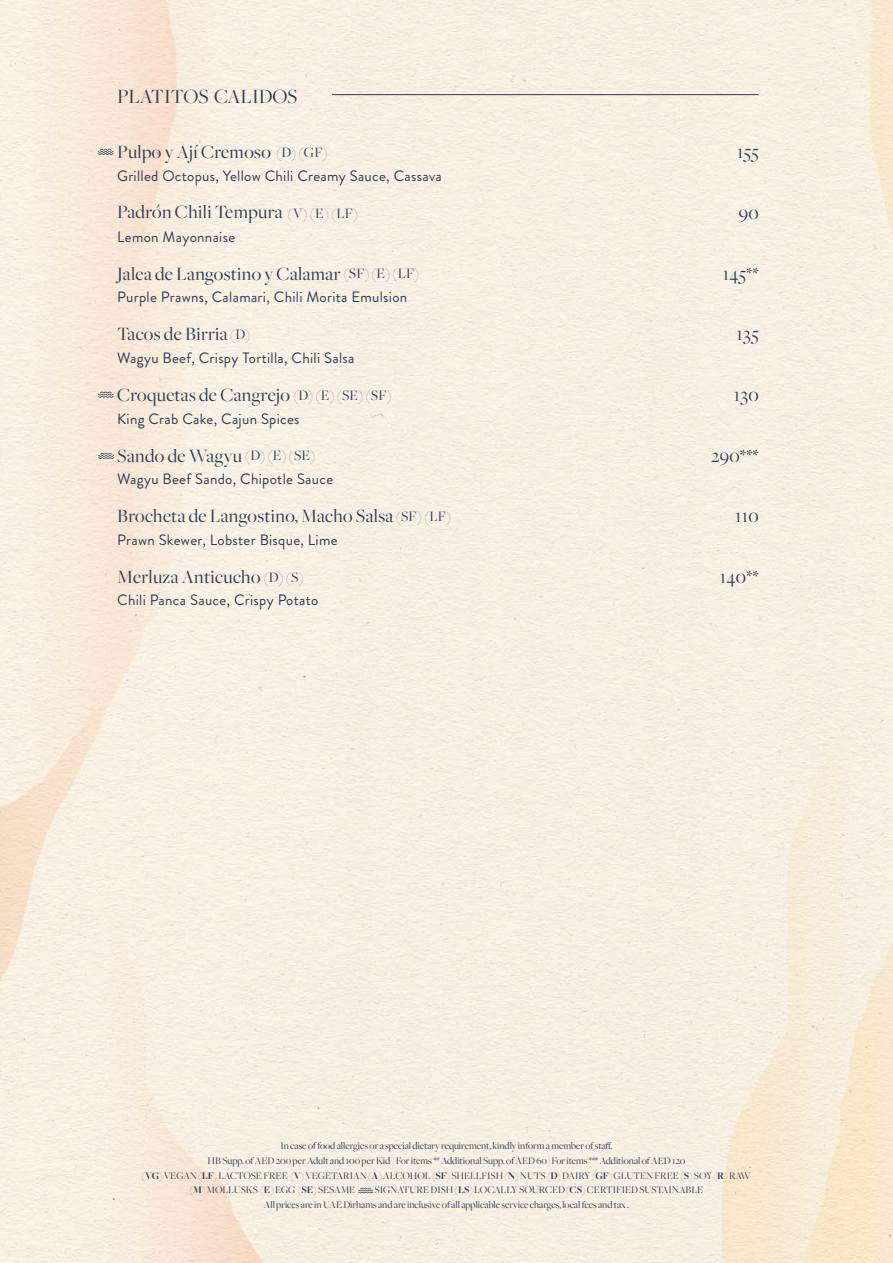
<style>
.page{position:relative;width:893px;height:1263px;background:#fff}
.page>*{position:absolute;margin:0;border:0;box-sizing:border-box;transform-origin:0 0}
.t1{font:21px "Freight Big";color:#293d58}
.t2{font:19.5px "Freight Big";letter-spacing:.02em;color:#293d58}
.t3{font:15px "Brandon Grotesque";letter-spacing:.02em;color:#293d58}
.t4{font:10.5px/14.7px "Freight Big";color:#293d58}
.s1{font-size:15px}
.s2{font-weight:700}
</style>
<div class="page">
<svg style="left:358px;top:1188px;width:15px;height:5px"></svg>
<hr style="left:332px;top:94px;width:427px;height:1px;background:#293d58">
<svg style="left:98px;top:392px;width:16px;height:6px"></svg>
<svg style="left:98px;top:149px;width:16px;height:6px"></svg>
<svg style="left:98px;top:453px;width:16px;height:6px"></svg>
<h1 class="t1" style="left:117px;top:85px;width:182px">PLATITOS CALIDOS</h1>
<h2 class="t2" style="left:117px;top:142px;width:212px">Pulpo y Ají Cremoso <span class="s1">(D) (GF)</span></h2>
<h2 class="t2" style="left:737px;top:142px;width:23px">155</h2>
<h3 class="t3" style="left:117px;top:165px;width:326px">Grilled Octopus, Yellow Chili Creamy Sauce, Cassava</h3>
<h2 class="t2" style="left:117px;top:201px;width:242px">Padrón Chili Tempura <span class="s1">(V) (E) (LF)</span></h2>
<h2 class="t2" style="left:739px;top:202px;width:22px">90</h2>
<h3 class="t3" style="left:117px;top:226px;width:120px">Lemon Mayonnaise</h3>
<h2 class="t2" style="left:117px;top:263px;width:304px">Jalea de Langostino y Calamar <span class="s1">(SF) (E) (LF)</span></h2>
<h2 class="t2" style="left:723px;top:263px;width:38px">145**</h2>
<h3 class="t3" style="left:117px;top:287px;width:292px">Purple Prawns, Calamari, Chili Morita Emulsion</h3>
<h2 class="t2" style="left:117px;top:324px;width:134px">Tacos de Birria <span class="s1">(D)</span></h2>
<h2 class="t2" style="left:736px;top:324px;width:24px">135</h2>
<h3 class="t3" style="left:117px;top:347px;width:239px">Wagyu Beef, Crispy Tortilla, Chili Salsa</h3>
<h2 class="t2" style="left:117px;top:384px;width:276px">Croquetas de Cangrejo <span class="s1">(D) (E) (SE) (SF)</span></h2>
<h2 class="t2" style="left:734px;top:384px;width:27px">130</h2>
<h3 class="t3" style="left:117px;top:408px;width:184px">King Crab Cake, Cajun Spices</h3>
<h2 class="t2" style="left:117px;top:445px;width:200px">Sando de Wagyu <span class="s1">(D) (E) (SE)</span></h2>
<h2 class="t2" style="left:711px;top:445px;width:49px">290***</h2>
<h3 class="t3" style="left:117px;top:469px;width:218px">Wagyu Beef Sando, Chipotle Sauce</h3>
<h2 class="t2" style="left:117px;top:506px;width:335px">Brocheta de Langostino, Macho Salsa <span class="s1">(SF) (LF)</span></h2>
<h2 class="t2" style="left:735px;top:506px;width:25px">110</h2>
<h3 class="t3" style="left:117px;top:529px;width:222px">Prawn Skewer, Lobster Bisque, Lime</h3>
<h2 class="t2" style="left:117px;top:566px;width:188px">Merluza Anticucho <span class="s1">(D) (S)</span></h2>
<h2 class="t2" style="left:720px;top:566px;width:40px">140**</h2>
<h3 class="t3" style="left:117px;top:590px;width:203px">Chili Panca Sauce, Crispy Potato</h3>
<p class="t4" style="left:281px;top:1139px;width:333px">In case of food allergies or a special dietary requirement, kindly inform a member of staff.</p>
<p class="t4" style="left:208px;top:1153px;width:479px">HB Supp. of AED 200 per Adult and 100 per Kid | For items ** Additional Supp. of AED 60 | For items *** Additional of AED 120</p>
<p class="t4" style="left:142px;top:1168px;width:610px"><span class="s2">(VG)</span> VEGAN <span class="s2">(LF)</span> LACTOSE FREE <span class="s2">(V)</span> VEGETARIAN <span class="s2">(A)</span> ALCOHOL <span class="s2">(SF)</span> SHELLFISH <span class="s2">(N)</span> NUTS <span class="s2">(D)</span> DAIRY <span class="s2">(GF)</span> GLUTEN FREE <span class="s2">(S)</span> SOY <span class="s2">(R)</span> RAW</p>
<p class="t4" style="left:190px;top:1183px;width:167px"><span class="s2">(M)</span> MOLLUSKS <span class="s2">(E)</span> EGG (<span class="s2">SE</span>) SESAME</p>
<p class="t4" style="left:264px;top:1183px;width:441px;text-indent:111px">SIGNATURE DISH <span class="s2">(LS)</span> LOCALLY SOURCED <span class="s2">(CS)</span> CERTIFIED SUSTAINABLE<br>All prices are in UAE Dirhams and are inclusive of all applicable service charges, local fees and tax .</p>
</div>
